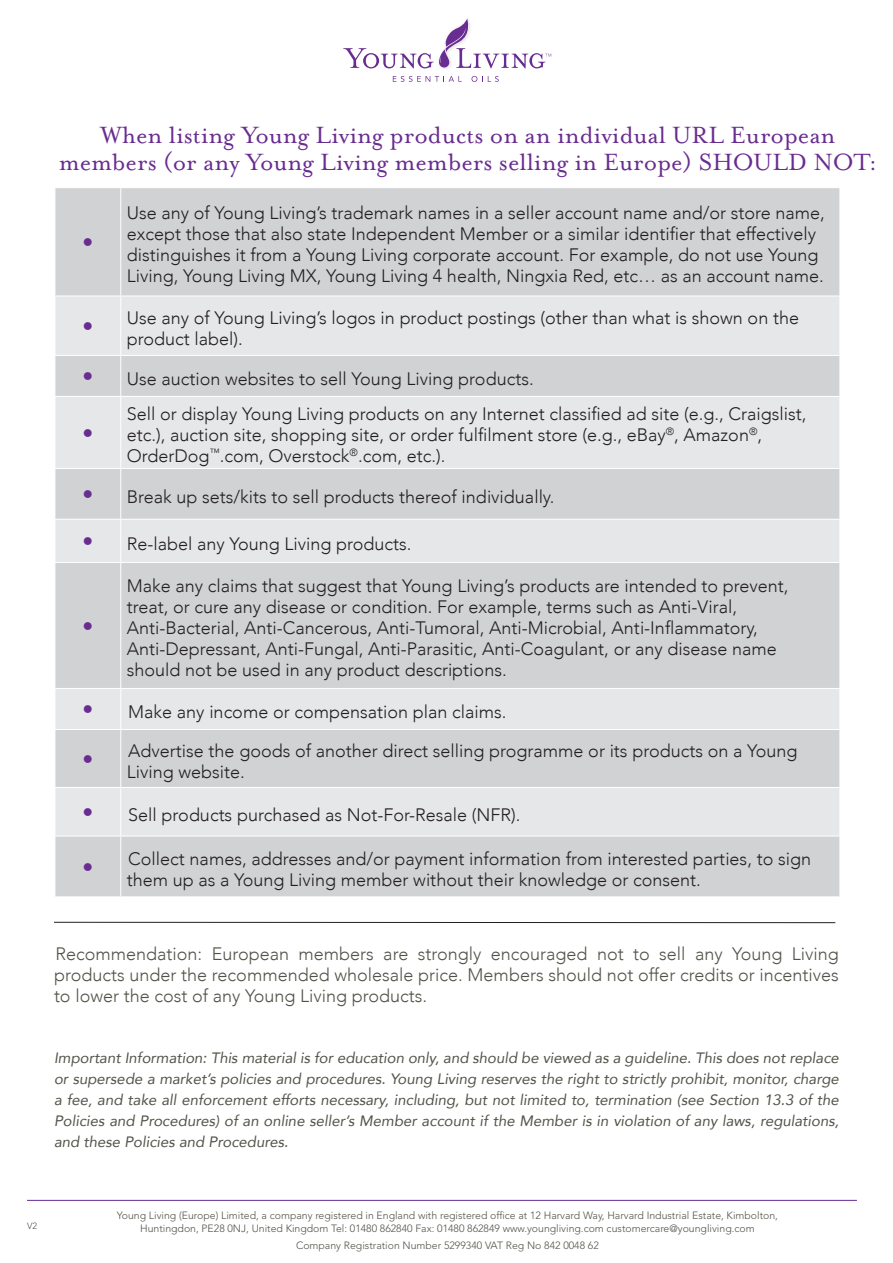
<style>
.page{position:relative;width:893px;height:1263px;background:#fff}
.page>*{position:absolute;margin:0;border:0;box-sizing:border-box;transform-origin:0 0}
.body_text{font:27px/27px "Mrs Eaves OT";color:#692c91;text-align:center}
.body_text-2{font:300 18px/21px "Avenir";color:#231f20}
.body_text-3{font:300 18px/21px "Avenir";color:#535249;text-align:justify}
.body_text-4{font:italic 15px/21px "Avenir";color:#535249;text-align:justify}
.body_text-5{font:13.5px "Wingdings";color:#692c91}
.t1{font:300 10.5px/13.5px "Avenir LT Std";color:#535249;text-align:center}
.t2{font:300 9px "Avenir LT Std";color:#535249}
</style>
<div class="page">
<svg style="left:393px;top:76px;width:69px;height:6px"></svg>
<svg style="left:471px;top:76px;width:28px;height:6px"></svg>
<svg style="left:343px;top:18px;width:208px;height:50px"></svg>
<hr style="left:54px;top:922px;width:781px;height:1px;background:#231f20">
<div style="left:56px;top:188px;width:783px;height:708px;background:#d1d2d4"></div>
<svg style="left:56px;top:297px;width:783px;height:539px;background:#dbdcde"></svg>
<hr style="left:120px;top:188px;width:1px;height:108px;background:#fff">
<hr style="left:55px;top:296px;width:66px;height:1px;background:#fff">
<hr style="left:121px;top:296px;width:719px;height:1px;background:#fff">
<hr style="left:120px;top:296px;width:1px;height:59px;background:#fff">
<hr style="left:55px;top:355px;width:66px;height:1px;background:#fff">
<hr style="left:121px;top:355px;width:719px;height:1px;background:#fff">
<hr style="left:120px;top:356px;width:1px;height:40px;background:#fff">
<hr style="left:55px;top:396px;width:66px;height:1px;background:#fff">
<hr style="left:121px;top:396px;width:719px;height:1px;background:#fff">
<hr style="left:120px;top:397px;width:1px;height:71px;background:#fff">
<hr style="left:55px;top:468px;width:66px;height:1px;background:#fff">
<hr style="left:121px;top:468px;width:719px;height:1px;background:#fff">
<hr style="left:120px;top:469px;width:1px;height:50px;background:#fff">
<hr style="left:55px;top:519px;width:66px;height:1px;background:#fff">
<hr style="left:121px;top:519px;width:719px;height:1px;background:#fff">
<hr style="left:120px;top:520px;width:1px;height:42px;background:#fff">
<hr style="left:55px;top:562px;width:66px;height:1px;background:#fff">
<hr style="left:121px;top:562px;width:719px;height:1px;background:#fff">
<hr style="left:120px;top:563px;width:1px;height:125px;background:#fff">
<hr style="left:55px;top:688px;width:66px;height:1px;background:#fff">
<hr style="left:121px;top:688px;width:719px;height:1px;background:#fff">
<hr style="left:120px;top:689px;width:1px;height:40px;background:#fff">
<hr style="left:55px;top:729px;width:66px;height:1px;background:#fff">
<hr style="left:121px;top:729px;width:719px;height:1px;background:#fff">
<hr style="left:120px;top:730px;width:1px;height:57px;background:#fff">
<hr style="left:55px;top:787px;width:66px;height:1px;background:#fff">
<hr style="left:121px;top:787px;width:719px;height:1px;background:#fff">
<hr style="left:120px;top:788px;width:1px;height:48px;background:#fff">
<hr style="left:55px;top:836px;width:66px;height:1px;background:#fff">
<hr style="left:121px;top:836px;width:719px;height:1px;background:#fff">
<hr style="left:120px;top:836px;width:1px;height:60px;background:#fff">
<hr style="left:27px;top:1200px;width:830px;height:1px;background:#692c91">
<p class="body_text" style="left:59px;top:122px;width:820px">When listing Young Living products on an individual URL European members (or any Young Living members selling in Europe) SHOULD NOT:</p>
<p class="body_text-5" style="left:83px;top:235px;width:12px">●</p>
<p class="body_text-2" style="left:127px;top:203px;width:700px">Use any of Young Living’s trademark names in a seller account name and/or store name, except those that also state Independent Member or a similar identifier that effectively distinguishes it from a Young Living corporate account. For example, do not use Young Living, Young Living MX, Young Living 4 health, Ningxia Red, etc… as an account name.</p>
<p class="body_text-5" style="left:83px;top:319px;width:12px">●</p>
<p class="body_text-2" style="left:127px;top:307px;width:674px">Use any of Young Living’s logos in product postings (other than what is shown on the product label).</p>
<p class="body_text-5" style="left:83px;top:369px;width:12px">●</p>
<p class="body_text-2" style="left:127px;top:368px;width:408px">Use auction websites to sell Young Living products.</p>
<p class="body_text-5" style="left:83px;top:425px;width:12px">●</p>
<p class="body_text-2" style="left:127px;top:404px;width:681px">Sell or display Young Living products on any Internet classified ad site (e.g., Craigslist, etc.), auction site, shopping site, or order fulfilment store (e.g., eBay<sup>®</sup>, Amazon<sup>®</sup>,<br>OrderDog<sup>™</sup>.com, Overstock<sup>®</sup>.com, etc.).</p>
<p class="body_text-5" style="left:83px;top:487px;width:12px">●</p>
<p class="body_text-2" style="left:127px;top:486px;width:429px">Break up sets/kits to sell products thereof individually.</p>
<p class="body_text-5" style="left:83px;top:534px;width:12px">●</p>
<p class="body_text-2" style="left:127px;top:533px;width:286px">Re-label any Young Living products.</p>
<p class="body_text-5" style="left:83px;top:618px;width:12px">●</p>
<p class="body_text-2" style="left:127px;top:576px;width:663px">Make any claims that suggest that Young Living’s products are intended to prevent, treat, or cure any disease or condition. For example, terms such as Anti-Viral, Anti-Bacterial, Anti-Cancerous, Anti-Tumoral, Anti-Microbial, Anti-Inflammatory, Anti-Depressant, Anti-Fungal, Anti-Parasitic, Anti-Coagulant, or any disease name should not be used in any product descriptions.</p>
<p class="body_text-5" style="left:83px;top:702px;width:12px">●</p>
<p class="body_text-2" style="left:128px;top:701px;width:380px">Make any income or compensation plan claims.</p>
<p class="body_text-5" style="left:83px;top:751px;width:12px">●</p>
<p class="body_text-2" style="left:127px;top:740px;width:672px">Advertise the goods of another direct selling programme or its products on a Young<br>Living website.</p>
<p class="body_text-5" style="left:83px;top:805px;width:12px">●</p>
<p class="body_text-2" style="left:128px;top:804px;width:394px">Sell products purchased as Not-For-Resale (NFR).</p>
<p class="body_text-5" style="left:83px;top:859px;width:12px">●</p>
<p class="body_text-2" style="left:127px;top:848px;width:686px">Collect names, addresses and/or payment information from interested parties, to sign them up as a Young Living member without their knowledge or consent.</p>
<p class="body_text-3" style="left:54px;top:943px;width:786px">Recommendation: European members are strongly encouraged not to sell any Young Living products under the recommended wholesale price. Members should not offer credits or incentives to lower the cost of any Young Living products.</p>
<p class="body_text-4" style="left:54px;top:1047px;width:786px">Important Information: This material is for education only, and should be viewed as a guideline. This does not replace or supersede a market’s policies and procedures. Young Living reserves the right to strictly prohibit, monitor, charge a fee, and take all enforcement efforts necessary, including, but not limited to, termination (see Section 13.3 of the Policies and Procedures) of an online seller’s Member account if the Member is in violation of any laws, regulations, and these Policies and Procedures.</p>
<p class="t2" style="left:27px;top:1220px;width:12px">V2</p>
<p class="t1" style="left:117px;top:1208px;width:663px">Young Living (Europe) Limited, a company registered in England with registered office at 12 Harvard Way, Harvard Industrial Estate, Kimbolton,<br>Huntingdon, PE28 0NJ, United Kingdom Tel: 01480 862840 Fax: 01480 862849 www.youngliving.com customercare@youngliving.com</p>
<p class="t1" style="left:296px;top:1238px;width:304px">Company Registration Number 5299340 VAT Reg No 842 0048 62</p>
</div>
